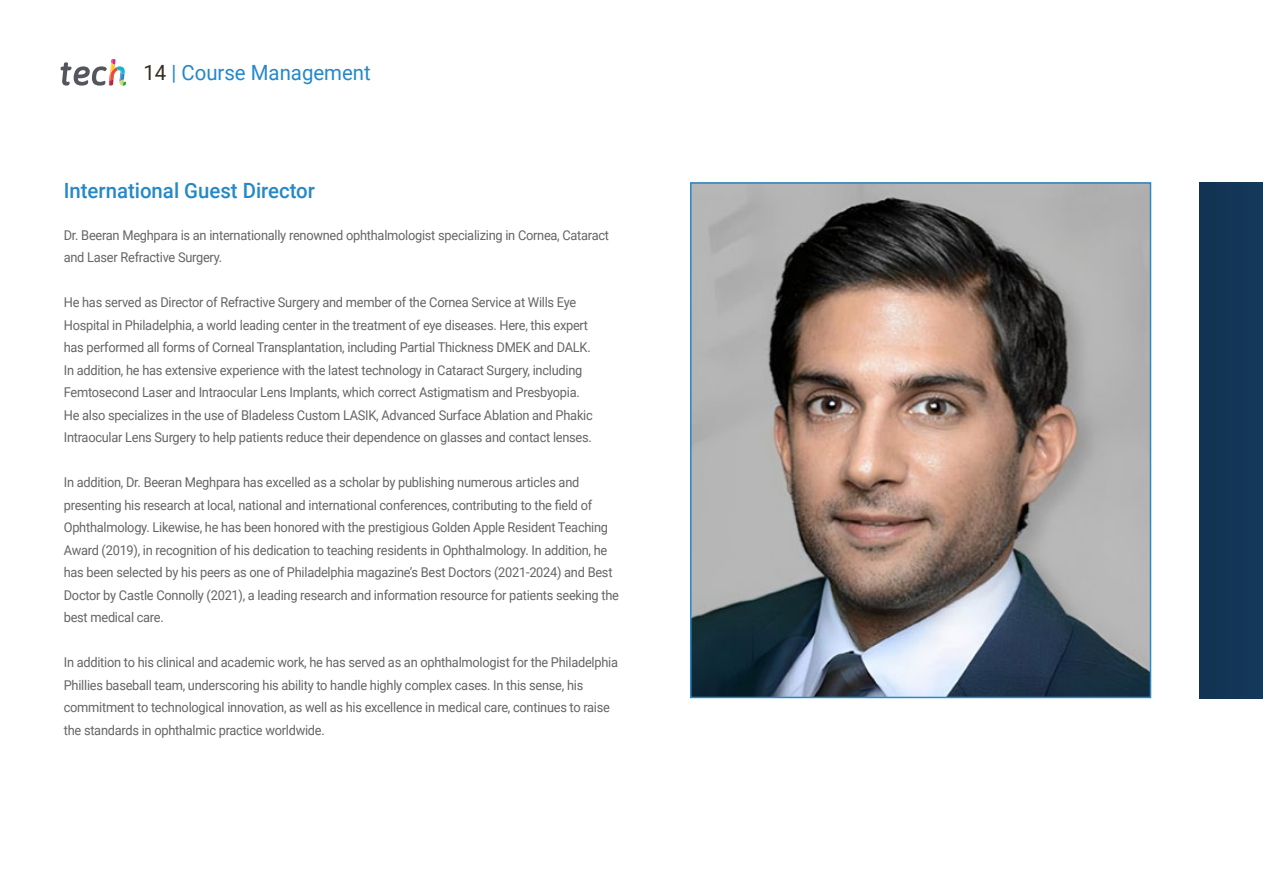
<style>
.page{position:relative;width:1263px;height:893px;background:#fff}
.page>*{position:absolute;margin:0;border:0;box-sizing:border-box;transform-origin:0 0}
.t1{font:500 21px "Roboto";color:#2488c9}
.t2{font:21px "Roboto";color:#2488c9}
.t3{font:13.5px/22.5px "Roboto";letter-spacing:-.02em;color:#656565;scale:.95 1}
.s1{color:#312e20}
</style>
<div class="page">
<svg style="left:61px;top:59px;width:65px;height:27px"></svg>
<img style="left:693px;top:185px;width:455px;height:510px">
<div style="left:690px;top:182px;width:461px;height:516px;border:2px solid #2988c9"></div>
<div style="left:1199px;top:182px;width:64px;height:516px;background:#133556"></div>
<h1 class="t2" style="left:144px;top:57px;width:229px"><span class="s1">14</span> | Course Management</h1>
<h1 class="t1" style="left:64px;top:176px;width:253px">International Guest Director</h1>
<p class="t3" style="left:64px;top:223px;width:576px">Dr. Beeran Meghpara is an internationally renowned ophthalmologist specializing in Cornea, Cataract and Laser Refractive Surgery.</p>
<p class="t3" style="left:64px;top:291px;width:558px">He has served as Director of Refractive Surgery and member of the Cornea Service at Wills Eye Hospital in Philadelphia, a world leading center in the treatment of eye diseases. Here, this expert has performed all forms of Corneal Transplantation, including Partial Thickness DMEK and DALK.<br>In addition, he has extensive experience with the latest technology in Cataract Surgery, including Femtosecond Laser and Intraocular Lens Implants, which correct Astigmatism and Presbyopia.<br>He also specializes in the use of Bladeless Custom LASIK, Advanced Surface Ablation and Phakic Intraocular Lens Surgery to help patients reduce their dependence on glasses and contact lenses.</p>
<p class="t3" style="left:64px;top:471px;width:586px">In addition, Dr. Beeran Meghpara has excelled as a scholar by publishing numerous articles and presenting his research at local, national and international conferences, contributing to the field of Ophthalmology. Likewise, he has been honored with the prestigious Golden Apple Resident Teaching Award (2019), in recognition of his dedication to teaching residents in Ophthalmology. In addition, he has been selected by his peers as one of Philadelphia magazine’s Best Doctors (2021-2024) and Best Doctor by Castle Connolly (2021), a leading research and information resource for patients seeking the best medical care.</p>
<p class="t3" style="left:64px;top:651px;width:585px">In addition to his clinical and academic work, he has served as an ophthalmologist for the Philadelphia Phillies baseball team, underscoring his ability to handle highly complex cases. In this sense, his commitment to technological innovation, as well as his excellence in medical care, continues to raise the standards in ophthalmic practice worldwide.</p>
</div>
